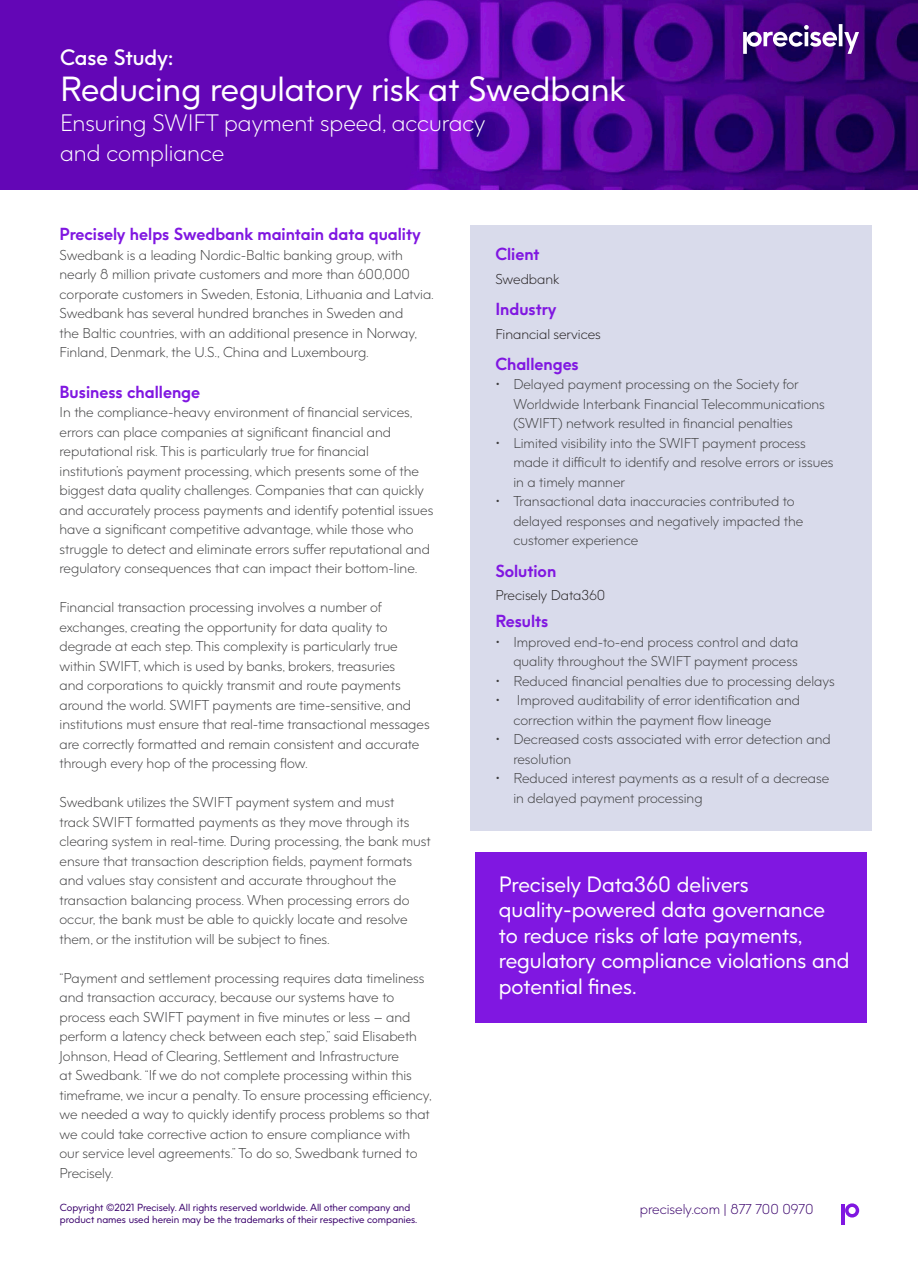
<style>
.page{position:relative;width:918px;height:1263px;background:#fff}
.page>*{position:absolute;margin:0;border:0;box-sizing:border-box;transform-origin:0 0}
.t1{font:33px "Precisely";color:#fff}
.t2{font:300 22.5px/30px "Precisely";color:#fff}
.Body{font:21px/25.5px "Precisely";color:#fff}
.t3{font:600 21px "Precisely";color:#fff}
.Paragraph_Style_1{font:700 16.5px "Precisely";color:#8017e1}
.Paragraph_Style_1-2{font:300 13.5px/19.5px "Precisely";color:#3e3e3f}
.t4{font:300 13.5px "Precisely";color:#231f20}
.t5{font:300 13.5px "Precisely";color:#39006b}
.t6{font:9.75px "Precisely";color:#39006b}
</style>
<div class="page">
<svg style="left:845px;top:1203px;width:14px;height:14px"></svg>
<hr style="left:842px;top:1204px;width:3px;height:20px;background:#8017e1">
<img style="left:0;top:0;width:918px;height:189px">
<svg style="left:743px;top:24px;width:116px;height:30px"></svg>
<div style="left:471px;top:225px;width:401px;height:606px;background:#d9dbeb"></div>
<div style="left:476px;top:853px;width:391px;height:170px;background:#8017e1"></div>
<p class="t3" style="left:60px;top:44px;width:115px">Case Study:</p>
<p class="t1" style="left:60px;top:68px;width:567px">Reducing regulatory risk at Swedbank</p>
<p class="t2" style="left:60px;top:108px;width:427px">Ensuring SWIFT payment speed, accuracy and compliance</p>
<p class="Paragraph_Style_1" style="left:60px;top:223px;width:363px">Precisely helps Swedbank maintain data quality</p>
<p class="Paragraph_Style_1-2" style="left:60px;top:245px;width:376px">Swedbank is a leading Nordic-Baltic banking group, with nearly 8 million private customers and more than 600,000 corporate customers in Sweden, Estonia, Lithuania and Latvia.<br>Swedbank has several hundred branches in Sweden and<br>the Baltic countries, with an additional presence in Norway, Finland, Denmark, the U.S., China and Luxembourg.</p>
<p class="Paragraph_Style_1" style="left:60px;top:381px;width:142px">Business challenge</p>
<p class="Paragraph_Style_1-2" style="left:60px;top:402px;width:375px">In the compliance-heavy environment of financial services, errors can place companies at significant financial and reputational risk. This is particularly true for financial institution’s payment processing, which presents some of the biggest data quality challenges. Companies that can quickly and accurately process payments and identify potential issues have a significant competitive advantage, while those who struggle to detect and eliminate errors suffer reputational and regulatory consequences that can impact their bottom-line.</p>
<p class="Paragraph_Style_1-2" style="left:60px;top:597px;width:372px">Financial transaction processing involves a number of exchanges, creating the opportunity for data quality to degrade at each step. This complexity is particularly true within SWIFT, which is used by banks, brokers, treasuries<br>and corporations to quickly transmit and route payments around the world. SWIFT payments are time-sensitive, and institutions must ensure that real-time transactional messages are correctly formatted and remain consistent and accurate through every hop of the processing flow.</p>
<p class="Paragraph_Style_1-2" style="left:60px;top:792px;width:373px">Swedbank utilizes the SWIFT payment system and must<br>track SWIFT formatted payments as they move through its clearing system in real-time. During processing, the bank must ensure that transaction description fields, payment formats and values stay consistent and accurate throughout the transaction balancing process. When processing errors do occur, the bank must be able to quickly locate and resolve them, or the institution will be subject to fines.</p>
<p class="Paragraph_Style_1-2" style="left:60px;top:968px;width:374px">“Payment and settlement processing requires data timeliness and transaction accuracy, because our systems have to process each SWIFT payment in five minutes or less – and perform a latency check between each step,” said Elisabeth Johnson, Head of Clearing, Settlement and Infrastructure<br>at Swedbank. “If we do not complete processing within this timeframe, we incur a penalty. To ensure processing efficiency, we needed a way to quickly identify process problems so that we could take corrective action to ensure compliance with our service level agreements.” To do so, Swedbank turned to Precisely.</p>
<p class="t6" style="left:60px;top:1201px;width:352px">Copyright ©2021 Precisely. All rights reserved worldwide. All other company and</p>
<p class="t5" style="left:640px;top:1201px;width:175px">precisely.com | 877 700 0970</p>
<p class="t6" style="left:60px;top:1213px;width:359px">product names used herein may be the trademarks of their respective companies.</p>
<p class="Paragraph_Style_1" style="left:495px;top:243px;width:46px">Client</p>
<p class="t4" style="left:495px;top:270px;width:65px">Swedbank</p>
<p class="Paragraph_Style_1" style="left:495px;top:298px;width:63px">Industry</p>
<p class="t4" style="left:495px;top:325px;width:107px">Financial services</p>
<p class="Paragraph_Style_1" style="left:495px;top:353px;width:85px">Challenges</p>
<p class="Paragraph_Style_1-2" style="left:513px;top:375px;width:313px;text-indent:-18px">• Delayed payment processing on the Society for<br>Worldwide Interbank Financial Telecommunications (SWIFT) network resulted in financial penalties</p>
<p class="Paragraph_Style_1-2" style="left:513px;top:433px;width:322px;text-indent:-18px">• Limited visibility into the SWIFT payment process made it difficult to identify and resolve errors or issues in a timely manner</p>
<p class="Paragraph_Style_1-2" style="left:513px;top:492px;width:291px;text-indent:-18px">• Transactional data inaccuracies contributed to delayed responses and negatively impacted the customer experience</p>
<p class="Paragraph_Style_1" style="left:495px;top:560px;width:63px">Solution</p>
<p class="t4" style="left:495px;top:587px;width:112px">Precisely Data360</p>
<p class="Paragraph_Style_1" style="left:495px;top:611px;width:54px">Results</p>
<p class="Paragraph_Style_1-2" style="left:495px;top:632px;width:305px;text-align:right">• Improved end-to-end process control and data quality throughout the SWIFT payment process</p>
<p class="Paragraph_Style_1-2" style="left:495px;top:671px;width:341px">• Reduced financial penalties due to processing delays</p>
<p class="Paragraph_Style_1-2" style="left:513px;top:691px;width:288px;text-indent:-18px">• Improved auditability of error identification and correction within the payment flow lineage</p>
<p class="Paragraph_Style_1-2" style="left:513px;top:730px;width:319px;text-indent:-18px">• Decreased costs associated with error detection and resolution</p>
<p class="Paragraph_Style_1-2" style="left:513px;top:769px;width:317px;text-indent:-18px">• Reduced interest payments as a result of a decrease in delayed payment processing</p>
<p class="Body" style="left:499px;top:871px;width:352px">Precisely Data360 delivers quality-powered data governance<br>to reduce risks of late payments, regulatory compliance violations and potential fines.</p>
</div>
